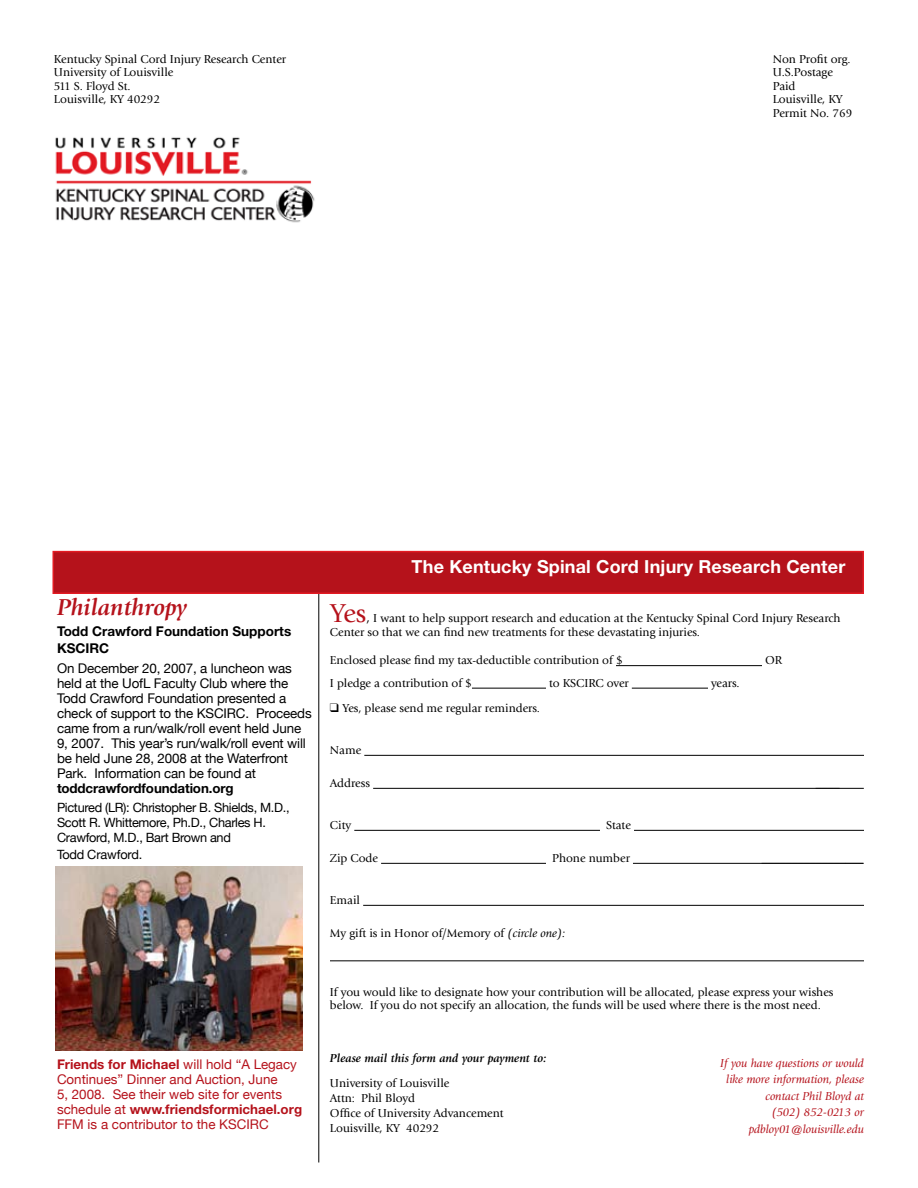
<style>
.page{position:relative;width:918px;height:1188px;background:#fff}
.page>*{position:absolute;margin:0;border:0;box-sizing:border-box;transform-origin:0 0}
.t1{font:italic 700 24px "Giovanni Std";color:#b5121b}
.t2{font:700 18px "Helvetica Neue LT Std";letter-spacing:.01em;color:#fff}
.t3{font:700 13.5px/17.2px "Helvetica Neue LT Std";color:#000}
.t4{font:13.35px/15px "Helvetica Neue";letter-spacing:-.01em;color:#000}
.t5{font:13.35px/15px "Helvetica Neue";color:#b5121b}
.t6{font:12.75px/15px "Helvetica Neue";letter-spacing:-.025em;color:#000}
.t7{font:12px/13.5px "Giovanni Std";color:#000}
.t8{font:italic 12px/16.5px "Giovanni Std";color:#b5121b;text-align:right}
.t9{font:italic 700 12px "Giovanni Std";color:#000}
.s1{font-family:"Helvetica Neue LT Std";font-weight:700}
.s2{font-size:27px;color:#b5121b}
.s3{font-size:13.5px}
.s4{font-style:italic}
</style>
<div class="page">
<img style="left:55px;top:137px;width:260px;height:86px">
<hr style="left:318px;top:594px;width:1px;height:568px;background:#000">
<img style="left:55px;top:866px;width:247px;height:184px">
<div style="left:52px;top:551px;width:812px;height:43px;background:#b5121b;border:2px solid #e31b23"></div>
<hr style="left:616px;top:665px;width:146px;height:1px;background:#000">
<hr style="left:472px;top:688px;width:74px;height:1px;background:#000">
<hr style="left:632px;top:688px;width:76px;height:1px;background:#000">
<hr style="left:364px;top:755px;width:500px;height:1px;background:#000">
<hr style="left:373px;top:788px;width:491px;height:1px;background:#000">
<hr style="left:354px;top:830px;width:246px;height:1px;background:#000">
<hr style="left:634px;top:830px;width:230px;height:1px;background:#000">
<hr style="left:381px;top:863px;width:165px;height:1px;background:#000">
<hr style="left:633px;top:863px;width:231px;height:1px;background:#000">
<hr style="left:363px;top:905px;width:501px;height:1px;background:#000">
<hr style="left:330px;top:961px;width:534px;height:1px;background:#000">
<p class="t7" style="left:54px;top:52px;width:234px">Kentucky Spinal Cord Injury Research Center<br>University of Louisville<br>511 S. Floyd St.<br>Louisville, KY 40292</p>
<p class="t7" style="left:773px;top:52px;width:81px">Non Profit org.<br>U.S.Postage<br>Paid<br>Louisville, KY<br>Permit No. 769</p>
<p class="t1" style="left:57px;top:594px;width:131px">Philanthropy</p>
<p class="t3" style="left:57px;top:622px;width:236px">Todd Crawford Foundation Supports<br>KSCIRC</p>
<p class="t4" style="left:57px;top:660px;width:256px">On December 20, 2007, a luncheon was held at the UofL Faculty Club where the Todd Crawford Foundation presented a check of support to the KSCIRC. Proceeds</p>
<p class="t4" style="left:57px;top:720px;width:250px">came from a run/walk/roll event held June 9, 2007. This year’s run/walk/roll event will be held June 28, 2008 at the Waterfront Park. Information can be found at <span class="s1">toddcrawfordfoundation.org</span></p>
<p class="t6" style="left:57px;top:800px;width:234px">Pictured (LR): Christopher B. Shields, M.D.,<br>Scott R. Whittemore, Ph.D., Charles H.<br>Crawford, M.D., Bart Brown and</p>
<p class="t6" style="left:57px;top:847px;width:87px">Todd Crawford.</p>
<h2 class="t2" style="left:412px;top:555px;width:435px">The Kentucky Spinal Cord Injury Research Center</h2>
<p class="t7" style="left:330px;top:612px;width:512px"><span class="s2">Yes</span><span class="s3">,</span> I want to help support research and education at the Kentucky Spinal Cord Injury Research<br>Center so that we can find new treatments for these devastating injuries.</p>
<p class="t7" style="left:330px;top:654px;width:294px">Enclosed please find my tax-deductible contribution of $</p>
<p class="t7" style="left:765px;top:654px;width:19px">OR</p>
<p class="t7" style="left:330px;top:676px;width:143px">I pledge a contribution of $</p>
<p class="t7" style="left:549px;top:676px;width:81px">to KSCIRC over</p>
<p class="t7" style="left:711px;top:676px;width:30px">years.</p>
<p class="t7" style="left:330px;top:702px;width:211px">❑ Yes, please send me regular reminders.</p>
<p class="t7" style="left:330px;top:744px;width:33px">Name</p>
<p class="t7" style="left:330px;top:777px;width:42px">Address</p>
<p class="t7" style="left:816px;top:777px;width:25px">____</p>
<p class="t7" style="left:330px;top:819px;width:23px">City</p>
<p class="t7" style="left:606px;top:819px;width:26px">State</p>
<p class="t7" style="left:330px;top:852px;width:50px">Zip Code</p>
<p class="t7" style="left:552px;top:852px;width:79px">Phone number</p>
<p class="t7" style="left:762px;top:852px;width:103px">_________________</p>
<p class="t7" style="left:330px;top:894px;width:32px">Email</p>
<p class="t7" style="left:330px;top:927px;width:237px">My gift is in Honor of/Memory of <span class="s4">(circle one):</span></p>
<p class="t5" style="left:57px;top:1056px;width:247px"><span class="s1">Friends for Michael</span> will hold “A Legacy Continues” Dinner and Auction, June<br>5, 2008. See their web site for events schedule at <span class="s1">www.friendsformichael.org </span>FFM is a contributor to the KSCIRC</p>
<p class="t7" style="left:330px;top:985px;width:505px">If you would like to designate how your contribution will be allocated, please express your wishes below. If you do not specify an allocation, the funds will be used where there is the most need.</p>
<p class="t9" style="left:330px;top:1051px;width:218px">Please mail this form and your payment to:</p>
<p class="t7" style="left:330px;top:1076px;width:175px;line-height:15px">University of Louisville<br>Attn: Phil Bloyd<br>Office of University Advancement<br>Louisville, KY 40292</p>
<p class="t8" style="left:720px;top:1055px;width:145px">If you have questions or would like more information, please contact Phil Bloyd at<br>(502) 852-0213 or pdbloy01@louisville.edu</p>
</div>
